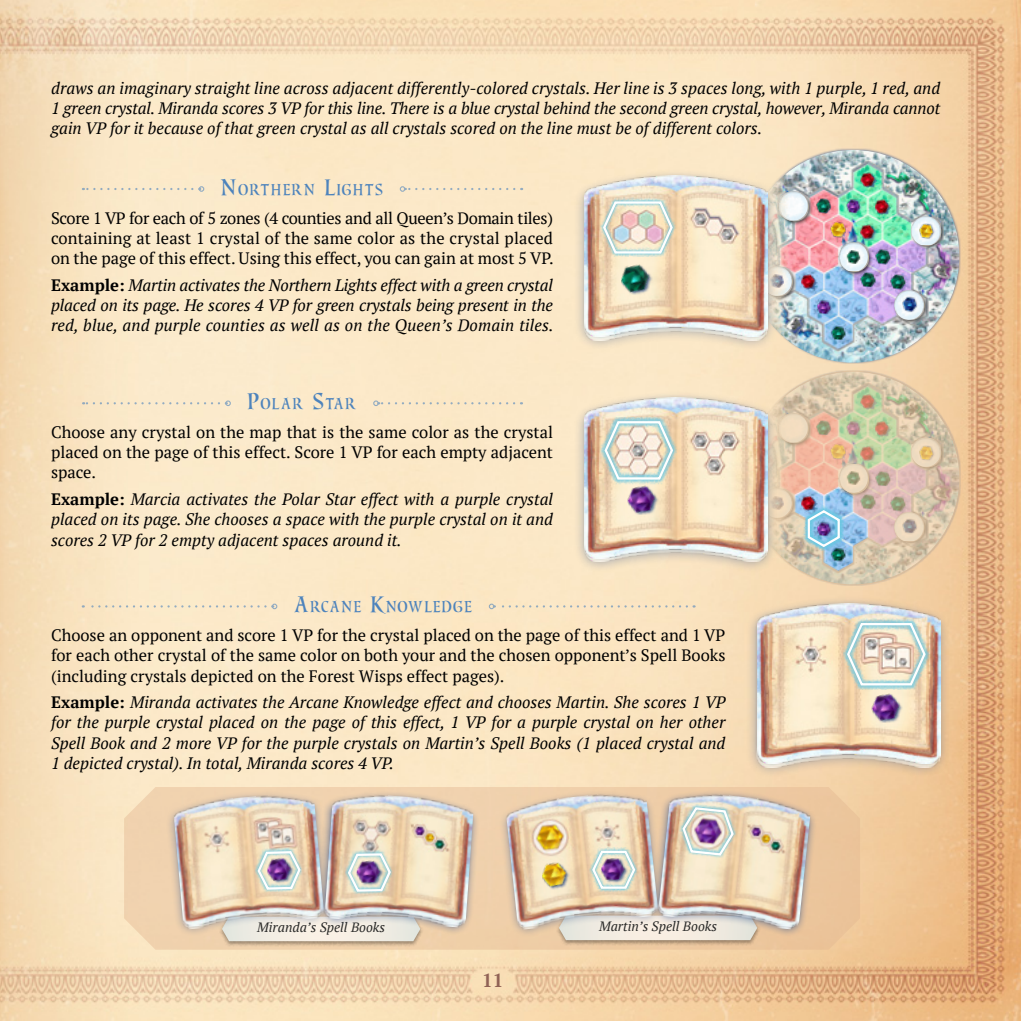
<style>
.page{position:relative;width:1021px;height:1021px;background:#fff}
.page>*{position:absolute;margin:0;border:0;box-sizing:border-box;transform-origin:0 0}
.t1{font:700 18.75px "PT Serif";color:#906255}
.t2{font:italic 16.5px/20.2px "PT Serif";color:#000;text-align:justify}
.t3{font:16.5px/20.2px "PT Serif";color:#000;text-align:justify}
.t4{font:13.65px "Sirona";letter-spacing:.035em;color:#4d83bc}
.t5{font:italic 13.5px "PT Serif";color:#282827}
.s1{font-size:19.5px}
.s2{font-weight:700;font-style:normal}
</style>
<div class="page">
<img style="left:0;top:0;width:1020px;height:1020px">
<svg style="left:124px;top:787px;width:736px;height:162px;background:#eecda7"></svg>
<div style="left:746px;top:596px;width:203px;height:182px;background:#32538d;opacity:.75"></div>
<div style="left:754px;top:600px;width:188px;height:166px;background:#32538d;opacity:.15"></div>
<img style="left:757px;top:603px;width:183px;height:160px">
<div style="left:843px;top:618px;width:86px;height:71px;background:#6cc7e2;opacity:.75"></div>
<svg style="left:845px;top:621px;width:81px;height:65px;background:#d9d6c7"></svg>
<svg style="left:745px;top:370px;width:215px;height:215px;background:#d8c4aa"></svg>
<svg style="left:803px;top:505px;width:41px;height:46px"></svg>
<svg style="left:806px;top:509px;width:35px;height:39px"></svg>
<div style="left:573px;top:391px;width:204px;height:182px;background:#32538d;opacity:.75"></div>
<div style="left:582px;top:395px;width:188px;height:166px;background:#32538d;opacity:.15"></div>
<img style="left:585px;top:397px;width:182px;height:161px">
<div style="left:628px;top:485px;width:31px;height:30px;background:#32538d;opacity:.75"></div>
<img style="left:627px;top:484px;width:29px;height:29px">
<div style="left:600px;top:417px;width:78px;height:67px;background:#6cc7e2;opacity:.75"></div>
<svg style="left:603px;top:419px;width:71px;height:61px;background:#d9dace"></svg>
<svg style="left:83px;top:402px;width:136px;height:2px"></svg>
<svg style="left:225px;top:400px;width:6px;height:6px"></svg>
<svg style="left:373px;top:400px;width:141px;height:6px"></svg>
<div style="left:745px;top:149px;width:215px;height:215px;background:#32538d;opacity:.75"></div>
<img style="left:746px;top:150px;width:213px;height:212px;border-radius:106px">
<div style="left:837px;top:240px;width:36px;height:37px;background:#000;opacity:.75"></div>
<div style="left:826px;top:231px;width:54px;height:40px;background:#000;opacity:.26"></div>
<div style="left:892px;top:288px;width:37px;height:37px;background:#000;opacity:.75"></div>
<svg style="left:895px;top:319px;width:30px;height:1px"></svg>
<div style="left:880px;top:279px;width:55px;height:40px;background:#000;opacity:.26"></div>
<div style="left:909px;top:214px;width:37px;height:37px;background:#000;opacity:.75"></div>
<div style="left:897px;top:205px;width:55px;height:40px;background:#000;opacity:.26"></div>
<div style="left:777px;top:190px;width:36px;height:36px;background:#000;opacity:.75"></div>
<div style="left:764px;top:181px;width:55px;height:41px;background:#000;opacity:.26"></div>
<div style="left:846px;top:198px;width:16px;height:17px;background:#32538d;opacity:.75"></div>
<img style="left:846px;top:199px;width:14px;height:14px">
<div style="left:817px;top:299px;width:16px;height:17px;background:#32538d;opacity:.75"></div>
<img style="left:817px;top:300px;width:14px;height:14px">
<div style="left:829px;top:325px;width:17px;height:16px;background:#32538d;opacity:.75"></div>
<img style="left:831px;top:326px;width:14px;height:13px">
<div style="left:902px;top:296px;width:16px;height:18px;background:#32538d;opacity:.75"></div>
<img style="left:902px;top:297px;width:14px;height:14px">
<div style="left:919px;top:223px;width:16px;height:17px;background:#32538d;opacity:.75"></div>
<img style="left:919px;top:224px;width:14px;height:14px">
<div style="left:830px;top:222px;width:16px;height:16px;background:#32538d;opacity:.75"></div>
<img style="left:830px;top:222px;width:15px;height:15px">
<div style="left:816px;top:199px;width:15px;height:15px;background:#32538d;opacity:.75"></div>
<img style="left:816px;top:198px;width:15px;height:15px">
<div style="left:875px;top:250px;width:15px;height:15px;background:#32538d;opacity:.75"></div>
<img style="left:875px;top:249px;width:15px;height:15px">
<div style="left:890px;top:276px;width:15px;height:14px;background:#32538d;opacity:.75"></div>
<img style="left:890px;top:274px;width:15px;height:15px">
<div style="left:860px;top:273px;width:15px;height:15px;background:#32538d;opacity:.75"></div>
<img style="left:860px;top:272px;width:15px;height:15px">
<div style="left:801px;top:275px;width:16px;height:15px;background:#32538d;opacity:.75"></div>
<img style="left:804px;top:274px;width:12px;height:14px">
<div style="left:859px;top:224px;width:18px;height:17px;background:#32538d;opacity:.75"></div>
<img style="left:860px;top:224px;width:15px;height:15px">
<div style="left:874px;top:200px;width:17px;height:15px;background:#32538d;opacity:.75"></div>
<img style="left:875px;top:199px;width:15px;height:15px">
<div style="left:860px;top:173px;width:16px;height:15px;background:#32538d;opacity:.75"></div>
<img style="left:860px;top:172px;width:15px;height:15px">
<div style="left:761px;top:264px;width:36px;height:37px;background:#000;opacity:.75"></div>
<div style="left:749px;top:255px;width:55px;height:41px;background:#000;opacity:.26"></div>
<div style="left:573px;top:169px;width:204px;height:182px;background:#32538d;opacity:.75"></div>
<div style="left:582px;top:173px;width:188px;height:167px;background:#32538d;opacity:.15"></div>
<img style="left:585px;top:176px;width:182px;height:161px">
<div style="left:621px;top:265px;width:32px;height:31px;background:#32538d;opacity:.75"></div>
<img style="left:621px;top:263px;width:29px;height:29px">
<div style="left:600px;top:198px;width:76px;height:59px;background:#6cc7e2;opacity:.75"></div>
<svg style="left:601px;top:199px;width:73px;height:56px;background:#ded9ca"></svg>
<svg style="left:83px;top:188px;width:109px;height:2px"></svg>
<svg style="left:199px;top:186px;width:5px;height:6px"></svg>
<svg style="left:400px;top:186px;width:114px;height:6px"></svg>
<svg style="left:83px;top:605px;width:182px;height:2px"></svg>
<svg style="left:272px;top:603px;width:5px;height:6px"></svg>
<svg style="left:489px;top:603px;width:198px;height:6px"></svg>
<div style="left:872px;top:693px;width:31px;height:30px;background:#32538d;opacity:.75"></div>
<img style="left:871px;top:692px;width:29px;height:29px">
<div style="left:218px;top:915px;width:205px;height:31px;background:#000;opacity:.53"></div>
<svg style="left:222px;top:935px;width:198px;height:6px"></svg>
<div style="left:166px;top:790px;width:165px;height:146px;background:#32538d;opacity:.75"></div>
<img style="left:173px;top:791px;width:143px;height:136px">
<svg style="left:254px;top:847px;width:50px;height:45px;background:#c8bebe"></svg>
<div style="left:316px;top:790px;width:163px;height:145px;background:#32538d;opacity:.75"></div>
<img style="left:324px;top:791px;width:150px;height:134px">
<svg style="left:345px;top:849px;width:49px;height:45px;background:#c5bdbf"></svg>
<div style="left:555px;top:914px;width:205px;height:31px;background:#000;opacity:.53"></div>
<svg style="left:559px;top:937px;width:198px;height:3px"></svg>
<div style="left:498px;top:790px;width:166px;height:147px;background:#32538d;opacity:.75"></div>
<img style="left:505px;top:789px;width:144px;height:138px">
<div style="left:542px;top:862px;width:28px;height:28px;background:#32538d;opacity:.75"></div>
<img style="left:542px;top:862px;width:25px;height:25px">
<div style="left:589px;top:847px;width:49px;height:44px;background:#6cc7e2;opacity:.75"></div>
<svg style="left:591px;top:848px;width:45px;height:41px;background:#c2bbc1"></svg>
<div style="left:649px;top:789px;width:167px;height:148px;background:#32538d;opacity:.75"></div>
<div style="left:658px;top:793px;width:154px;height:135px;background:#32538d;opacity:.15"></div>
<img style="left:676px;top:802px;width:63px;height:57px">
<p class="t2" style="left:51px;top:77px;width:890px">draws an imaginary straight line across adjacent differently-colored crystals. Her line is 3 spaces long, with 1 purple, 1 red, and 1 green crystal. Miranda scores 3 VP for this line. There is a blue crystal behind the second green crystal, however, Miranda cannot gain VP for it because of that green crystal as all crystals scored on the line must be of different colors.</p>
<p class="t4" style="left:221px;top:180px;width:164px"><span class="s1">N</span> ORTHERN <span class="s1">L</span>IGHTS</p>
<p class="t3" style="left:51px;top:207px;width:504px">Score 1 VP for each of 5 zones (4 counties and all Queen’s Domain tiles) containing at least 1 crystal of the same color as the crystal placed on the page of this effect. Using this effect, you can gain at most 5 VP.</p>
<p class="t2" style="left:51px;top:275px;width:504px"><span class="s2">Example:</span> Martin activates the Northern Lights effect with a green crystal placed on its page. He scores 4 VP for green crystals being present in the red, blue, and purple counties as well as on the Queen’s Domain tiles.</p>
<p class="t4" style="left:247px;top:394px;width:111px"><span class="s1">P</span>OLAR <span class="s1">S</span>TAR</p>
<p class="t3" style="left:51px;top:422px;width:503px">Choose any crystal on the map that is the same color as the crystal placed on the page of this effect. Score 1 VP for each empty adjacent space.</p>
<p class="t2" style="left:51px;top:489px;width:503px"><span class="s2">Example:</span> Marcia activates the Polar Star effect with a purple crystal placed on its page. She chooses a space with the purple crystal on it and scores 2 VP for 2 empty adjacent spaces around it.</p>
<p class="t4" style="left:294px;top:597px;width:180px"><span class="s1">A</span> RCANE <span class="s1">K</span>NOWLEDGE</p>
<p class="t3" style="left:51px;top:625px;width:676px">Choose an opponent and score 1 VP for the crystal placed on the page of this effect and 1 VP for each other crystal of the same color on both your and the chosen opponent’s Spell Books (including crystals depicted on the Forest Wisps effect pages).</p>
<p class="t2" style="left:51px;top:692px;width:675px"><span class="s2">Example:</span> Мiranda activates the Arcane Knowledge effect and chooses Martin. She scores 1 VP for the purple crystal placed on the page of this effect, 1 VP for a purple crystal on her other Spell Book and 2 more VP for the purple crystals on Martin’s Spell Books (1 placed crystal and 1 depicted crystal). In total, Miranda scores 4 VP.</p>
<p class="t5" style="left:257px;top:918px;width:129px">Miranda’s Spell Books</p>
<p class="t5" style="left:599px;top:917px;width:119px">Martin’s Spell Books</p>
<p class="t1" style="left:482px;top:967px;width:23px">11</p>
</div>
